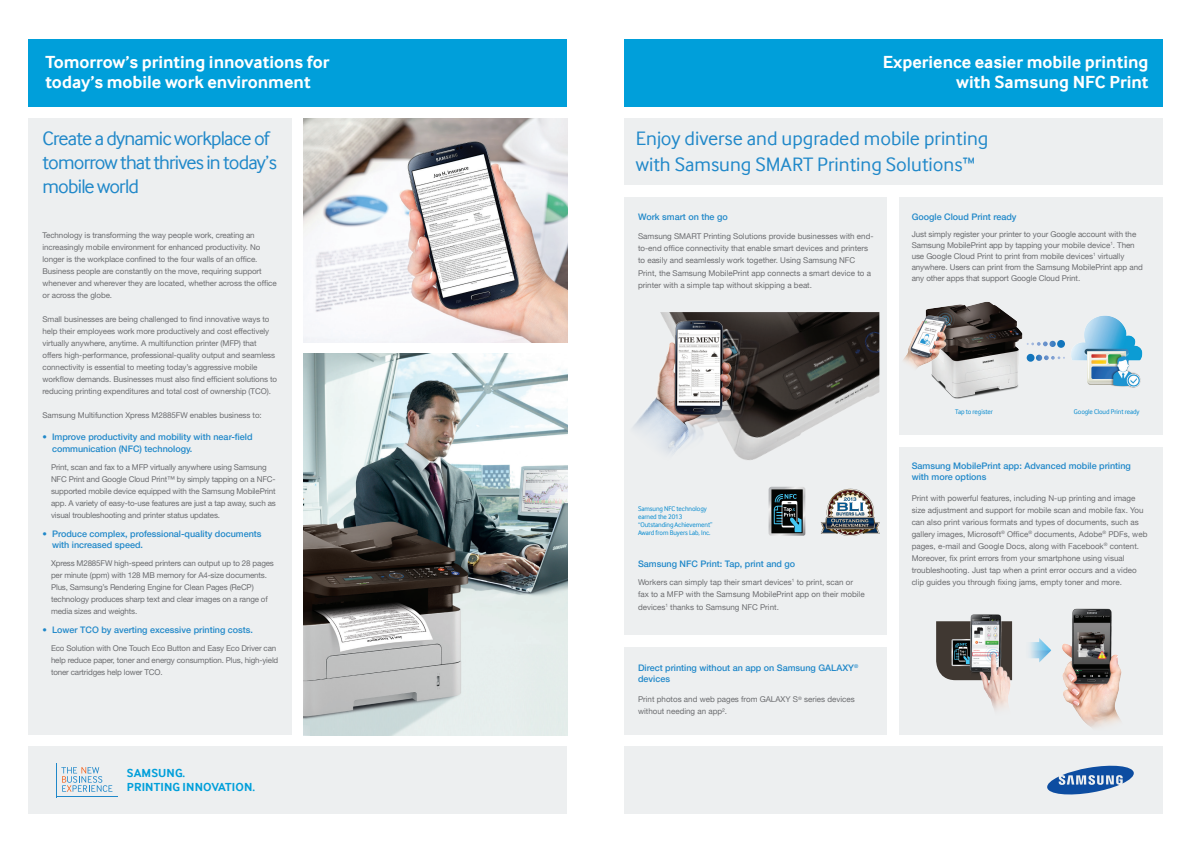
<style>
.page{position:relative;width:1191px;height:842px;background:#fff}
.page>*{position:absolute;margin:0;border:0;box-sizing:border-box;transform-origin:0 0}
.t1{font:20px/26px "Samsung Inter Face";letter-spacing:-.01em;color:#2088c9}
.t2{font:20px/24px "Samsung Inter Face";letter-spacing:-.04em;color:#2088c9}
.t3{font:700 18px/20px "Samsung Inter Face";color:#fff}
.t4{font:700 12px/14px "Samsung Inter Face";letter-spacing:.01em;color:#009fda}
.t5{font:500 9px/11px "Helvetica Neue LT";color:#2088c9}
.t6{font:8px/12px "Helvetica Neue";letter-spacing:-.01em;color:#6c6d70}
.t7{font:8px/12px "Helvetica Neue LT";color:#6c6d70}
.t8{font:7px/8px "Samsung Inter Face";letter-spacing:-.01em;color:#0088ce;scale:.95 1}
</style>
<div class="page">
<div style="left:624px;top:118px;width:538px;height:617px;background:#edeff0"></div>
<div style="left:610px;top:636px;width:283px;height:11px;background:#fff"></div>
<div style="left:28px;top:118px;width:264px;height:617px;background:#edeff0"></div>
<div style="left:28px;top:746px;width:539px;height:68px;background:#edeff0"></div>
<div style="left:28px;top:40px;width:539px;height:67px;background:#009fda"></div>
<div style="left:624px;top:746px;width:538px;height:68px;background:#edeff0"></div>
<div style="left:624px;top:40px;width:538px;height:67px;background:#009fda"></div>
<div style="left:617px;top:185px;width:553px;height:12px;background:#fff"></div>
<svg style="left:61px;top:767px;width:51px;height:25px"></svg>
<hr style="left:57px;top:763px;width:1px;height:34px;background:#2088c9">
<hr style="left:57px;top:796px;width:60px;height:1px;background:#2088c9">
<div style="left:887px;top:193px;width:12px;height:547px;background:#fff"></div>
<svg style="left:1047px;top:765px;width:87px;height:30px"></svg>
<img style="left:767px;top:312px;width:112px;height:141px">
<img style="left:633px;top:312px;width:134px;height:148px">
<svg style="left:768px;top:487px;width:37px;height:49px;background:#4d5e62"></svg>
<svg style="left:1027px;top:340px;width:38px;height:8px"></svg>
<svg style="left:1027px;top:354px;width:38px;height:8px"></svg>
<img style="left:821px;top:489px;width:58px;height:47px">
<div style="left:892px;top:435px;width:276px;height:11px;background:#fff"></div>
<img style="left:931px;top:301px;width:96px;height:98px">
<img style="left:903px;top:308px;width:56px;height:64px">
<img style="left:1071px;top:315px;width:72px;height:73px">
<svg style="left:936px;top:621px;width:31px;height:59px;background:#494744"></svg>
<img style="left:967px;top:614px;width:46px;height:96px">
<img style="left:1029px;top:638px;width:14px;height:24px">
<img style="left:1043px;top:608px;width:79px;height:120px">
<img style="left:303px;top:118px;width:264px;height:224px">
<img style="left:303px;top:354px;width:264px;height:381px">
<h2 class="t3" style="left:45px;top:52px;width:286px">Tomorrow’s printing innovations for today’s mobile work environment</h2>
<h1 class="t2" style="left:43px;top:126px;width:236px">Create a dynamic workplace of tomorrow that thrives in today’s mobile world</h1>
<p class="t6" style="left:43px;top:229px;width:236px">Technology is transforming the way people work, creating an increasingly mobile environment for enhanced productivity. No longer is the workplace confined to the four walls of an office.<br>Business people are constantly on the move, requiring support whenever and wherever they are located, whether across the office or across the globe.</p>
<p class="t6" style="left:43px;top:313px;width:236px">Small businesses are being challenged to find innovative ways to help their employees work more productively and cost effectively virtually anywhere, anytime. A multifunction printer (MFP) that offers high-performance, professional-quality output and seamless connectivity is essential to meeting today’s aggressive mobile workflow demands. Businesses must also find efficient solutions to reducing printing expenditures and total cost of ownership (TCO).</p>
<p class="t6" style="left:43px;top:409px;width:221px">Samsung Multifunction Xpress M2885FW enables business to:</p>
<p class="t5" style="left:52px;top:431px;width:202px;line-height:12px;text-indent:-10px">• Improve productivity and mobility with near-field communication (NFC) technology.</p>
<p class="t6" style="left:51px;top:461px;width:226px">Print, scan and fax to a MFP virtually anywhere using Samsung NFC Print and Google Cloud Print™ by simply tapping on a NFC&shy;supported mobile device equipped with the Samsung MobilePrint app. A variety of easy-to-use features are just a tap away, such as visual troubleshooting and printer status updates.</p>
<p class="t5" style="left:52px;top:528px;width:211px;text-indent:-10px">• Produce complex, professional-quality documents with increased speed.</p>
<p class="t6" style="left:51px;top:557px;width:224px">Xpress M2885FW high-speed printers can output up to 28 pages per minute (ppm) with 128 MB memory for A4-size documents.<br>Plus, Samsung’s Rendering Engine for Clean Pages (ReCP) technology produces sharp text and clear images on a range of media sizes and weights.</p>
<p class="t5" style="left:43px;top:624px;width:212px">• Lower TCO by averting excessive printing costs.</p>
<p class="t6" style="left:51px;top:642px;width:229px">Eco Solution with One Touch Eco Button and Easy Eco Driver can help reduce paper, toner and energy consumption. Plus, high-yield toner cartridges help lower TCO.</p>
<h3 class="t4" style="left:127px;top:766px;width:130px">Samsung.<br>Printing Innovation.</h3>
<h2 class="t3" style="left:882px;top:52px;width:267px;text-align:right">Experience easier mobile printing with Samsung NFC Print</h2>
<h1 class="t1" style="left:636px;top:125px;width:354px">Enjoy diverse and upgraded mobile printing with Samsung SMART Printing Solutions™</h1>
<p class="t5" style="left:638px;top:212px;width:91px">Work smart on the go</p>
<p class="t7" style="left:638px;top:229px;width:237px;line-height:12.5px">Samsung SMART Printing Solutions provide businesses with end&shy;to-end office connectivity that enable smart devices and printers to easily and seamlessly work together. Using Samsung NFC Print, the Samsung MobilePrint app connects a smart device to a printer with a simple tap without skipping a beat.</p>
<p class="t5" style="left:911px;top:212px;width:106px">Google Cloud Print ready</p>
<p class="t7" style="left:911px;top:229px;width:233px;line-height:11px">Just simply register your printer to your Google account with the Samsung MobilePrint app by tapping your mobile device<sup>1</sup>. Then use Google Cloud Print to print from mobile devices<sup>1</sup> virtually anywhere. Users can print from the Samsung MobilePrint app and any other apps that support Google Cloud Print.</p>
<p class="t8" style="left:638px;top:505px;width:80px">Samsung NFC technology earned the 2013 “Outstanding Achievement”<br>Award from Buyers Lab, Inc.</p>
<p class="t5" style="left:638px;top:558px;width:159px">Samsung NFC Print: Tap, print and go</p>
<p class="t7" style="left:638px;top:576px;width:228px;line-height:12.5px">Workers can simply tap their smart devices<sup>1</sup> to print, scan or fax to a MFP with the Samsung MobilePrint app on their mobile devices<sup>1</sup> thanks to Samsung NFC Print.</p>
<p class="t5" style="left:638px;top:662px;width:222px">Direct printing without an app on Samsung GALAXY<sup>® </sup>devices</p>
<p class="t7" style="left:638px;top:693px;width:218px">Print photos and web pages from GALAXY S<sup>®</sup> series devices without needing an app².</p>
<p class="t8" style="left:955px;top:407px;width:41px">Tap to register</p>
<p class="t8" style="left:1074px;top:407px;width:71px">Google Cloud Print ready</p>
<p class="t5" style="left:911px;top:460px;width:221px">Samsung MobilePrint app: Advanced mobile printing with more options</p>
<p class="t7" style="left:911px;top:492px;width:237px">Print with powerful features, including N-up printing and image size adjustment and support for mobile scan and mobile fax. You can also print various formats and types of documents, such as gallery images, Microsoft<sup>®</sup> Office<sup>®</sup> documents, Adobe<sup>®</sup> PDFs, web pages, e-mail and Google Docs, along with Facebook<sup>®</sup> content.<br>Moreover, fix print errors from your smartphone using visual troubleshooting. Just tap when a print error occurs and a video clip guides you through fixing jams, empty toner and more.</p>
</div>
